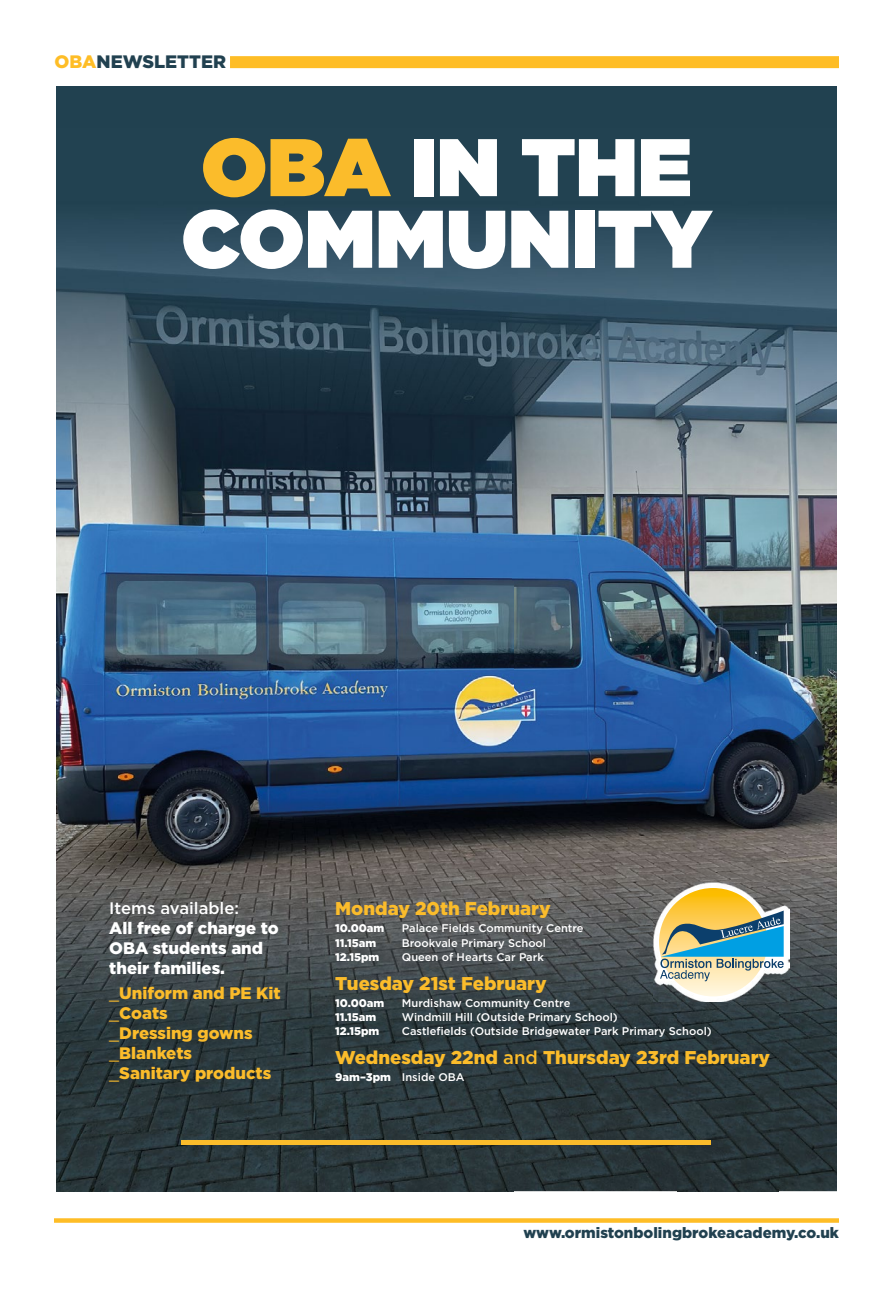
<style>
.page{position:relative;width:893px;height:1293px;background:#fff}
.page>*{position:absolute;margin:0;border:0;box-sizing:border-box;transform-origin:0 0}
.t1{font:900 81.45px/71.6px "Gotham";color:#fff}
.t2{font:900 18.45px "Gotham";color:#fbbc2b}
.t3{font:900 18px "Gotham";color:#214150}
.t4{font:900 16.65px/20px "Gotham";color:#fbbc2b}
.t5{font:900 16.65px/20px "Gotham";color:#fff}
.t6{font:500 16.65px "Gotham";color:#fff}
.t7{font:900 15px "Gotham";color:#214150}
.t8{font:500 11.1px "Gotham";color:#fff}
.t9{font:900 11.1px "Gotham";color:#fff}
.s1{color:#febd26}
.s2{color:#fbbc2b}
.s3{font-weight:400}
.s4{font-weight:500}
.s5{font-weight:900}
</style>
<div class="page">
<div style="left:230px;top:56px;width:609px;height:12px;background:#febd26"></div>
<svg style="left:54px;top:1218px;width:785px;height:4px;fill:#febd26"></svg>
<div style="left:56px;top:87px;width:781px;height:1104px;background:#214150"></div>
<img style="left:56px;top:221px;width:456px;height:970px">
<img style="left:512px;top:222px;width:325px;height:690px">
<img style="left:512px;top:912px;width:166px;height:279px">
<img style="left:779px;top:912px;width:58px;height:279px">
<img style="left:678px;top:1001px;width:101px;height:190px">
<hr style="left:181px;top:1140px;width:530px;height:4px;background:#fbbc2b">
<img style="left:654px;top:883px;width:135px;height:118px">
<svg style="left:659px;top:888px;width:108px;height:108px"></svg>
<svg style="left:660px;top:910px;width:124px;height:71px"></svg>
<h3 class="t3" style="left:54px;top:50px;width:173px"><span class="s1">OBA</span>NEWSLETTER</h3>
<h1 class="t1" style="left:181px;top:130px;width:532px"><span class="s2">OBA</span> IN THE<br>COMMUNITY</h1>
<h3 class="t6" style="left:109px;top:897px;width:131px">Items available:</h3>
<h3 class="t5" style="left:109px;top:917px;width:171px">All free of charge to<br>OBA students and their families.</h3>
<h3 class="t4" style="left:109px;top:983px;width:173px"><span class="s3">_</span>Uniform and PE Kit <span class="s3">_</span>Coats<br><span class="s3">_</span>Dressing gowns <span class="s3">_</span>Blankets<br><span class="s3">_</span>Sanitary products</h3>
<h2 class="t2" style="left:335px;top:896px;width:217px">Monday 20th February</h2>
<p class="t9" style="left:335px;top:920px;width:51px">10.00am</p>
<p class="t8" style="left:402px;top:921px;width:183px">Palace Fields Community Centre</p>
<p class="t9" style="left:335px;top:935px;width:43px">11.15am</p>
<p class="t8" style="left:402px;top:935px;width:146px">Brookvale Primary School</p>
<p class="t9" style="left:335px;top:949px;width:46px">12.15pm</p>
<p class="t8" style="left:402px;top:950px;width:143px">Queen of Hearts Car Park</p>
<h2 class="t2" style="left:335px;top:970px;width:213px">Tuesday 21st February</h2>
<p class="t9" style="left:335px;top:995px;width:51px">10.00am</p>
<p class="t8" style="left:402px;top:995px;width:170px">Murdishaw Community Centre</p>
<p class="t9" style="left:335px;top:1009px;width:43px">11.15am</p>
<p class="t8" style="left:402px;top:1009px;width:217px">Windmill Hill (Outside Primary School)</p>
<p class="t9" style="left:335px;top:1023px;width:46px">12.15pm</p>
<p class="t8" style="left:402px;top:1024px;width:311px">Castlefields (Outside Bridgewater Park Primary School)</p>
<h2 class="t2" style="left:335px;top:1044px;width:436px">Wednesday 22nd <span class="s4">and</span> Thursday 23rd February</h2>
<p class="t8" style="left:335px;top:1069px;width:131px"><span class="s5">9am–3pm</span> Inside OBA</p>
<h3 class="t7" style="left:523px;top:1222px;width:317px">www.ormistonbolingbrokeacademy.co.uk</h3>
</div>
